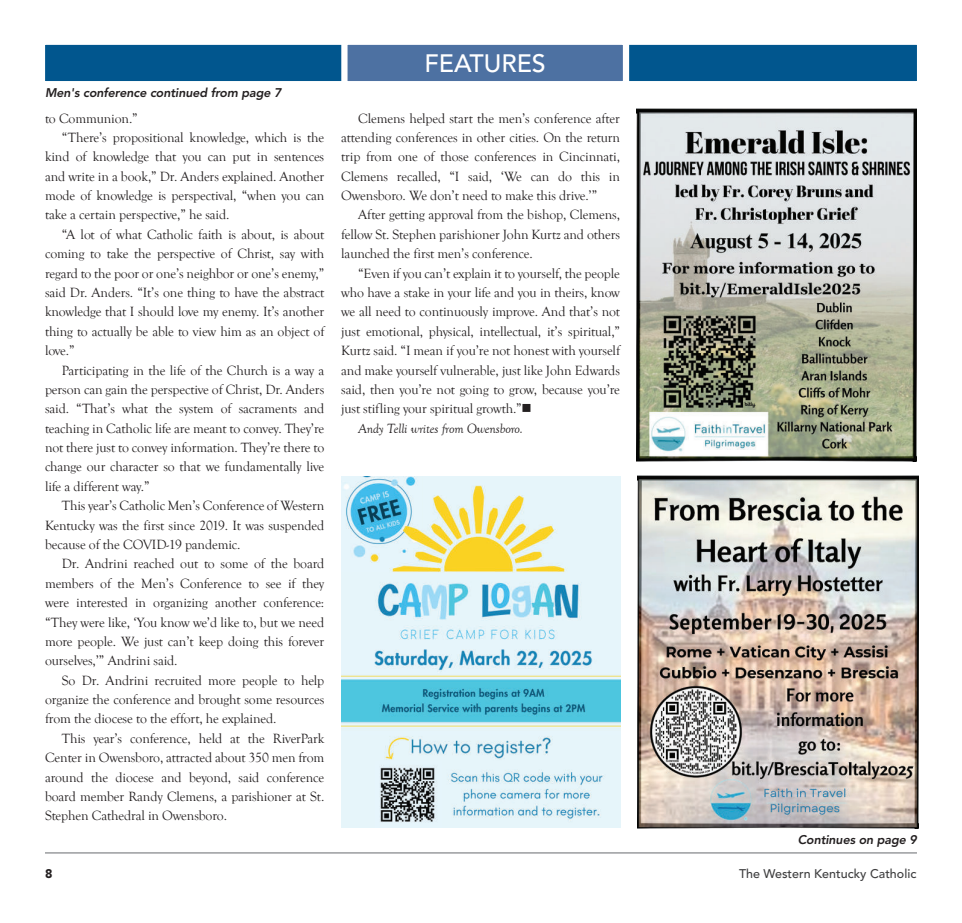
<style>
.page{position:relative;width:962px;height:923px;background:#fff}
.page>*{position:absolute;margin:0;border:0;box-sizing:border-box;transform-origin:0 0}
.t1{font:500 25px "Avenir LT Std";color:#fff}
.t2{font:13.75px/19.4px "Goudy Old Style T";letter-spacing:-.01em;color:#231f20;text-align:justify}
.t3{font:italic 13.75px "Goudy Old Style T";letter-spacing:-.01em;color:#231f20}
.t4{font:italic 800 12.5px "Avenir LT Std";letter-spacing:-.01em;color:#231f20}
.t5{font:500 12.5px "Avenir LT Std";color:#3e3e3f}
.t6{font:900 12.5px "Avenir LT Std";color:#231f20}
</style>
<div class="page">
<hr style="left:45px;top:852px;width:872px;height:1px;background:#939598">
<div style="left:45px;top:44px;width:872px;height:37px;background:#01568e"></div>
<svg style="left:338px;top:44px;width:294px;height:37px"></svg>
<img style="left:638px;top:475px;width:280px;height:353px">
<img style="left:636px;top:108px;width:281px;height:353px">
<img style="left:341px;top:476px;width:279px;height:351px">
<p class="t4" style="left:45px;top:88px;width:238px">Men's conference continued from page 7</p>
<p class="t2" style="left:45px;top:108px;width:94px">to Communion.”</p>
<p class="t2" style="left:62px;top:128px;width:264px">“There’s propositional knowledge, which is the</p>
<p class="t2" style="left:45px;top:147px;width:281px">kind of knowledge that you can put in sentences</p>
<p class="t2" style="left:45px;top:166px;width:281px">and write in a book,” Dr. Anders explained. Another</p>
<p class="t2" style="left:45px;top:186px;width:281px">mode of knowledge is perspectival, “when you can</p>
<p class="t2" style="left:45px;top:205px;width:186px">take a certain perspective,” he said.</p>
<p class="t2" style="left:62px;top:225px;width:264px">“A lot of what Catholic faith is about, is about</p>
<p class="t2" style="left:45px;top:244px;width:281px">coming to take the perspective of Christ, say with</p>
<p class="t2" style="left:45px;top:263px;width:281px">regard to the poor or one’s neighbor or one’s enemy,”</p>
<p class="t2" style="left:45px;top:283px;width:281px">said Dr. Anders. “It’s one thing to have the abstract</p>
<p class="t2" style="left:45px;top:302px;width:281px">knowledge that I should love my enemy. It’s another</p>
<p class="t2" style="left:45px;top:321px;width:281px">thing to actually be able to view him as an object of</p>
<p class="t2" style="left:45px;top:341px;width:31px">love.”</p>
<p class="t2" style="left:62px;top:360px;width:264px">Participating in the life of the Church is a way a</p>
<p class="t2" style="left:45px;top:380px;width:281px">person can gain the perspective of Christ, Dr. Anders</p>
<p class="t2" style="left:45px;top:399px;width:281px">said. “That’s what the system of sacraments and</p>
<p class="t2" style="left:45px;top:418px;width:281px">teaching in Catholic life are meant to convey. They’re</p>
<p class="t2" style="left:45px;top:438px;width:281px">not there just to convey information. They’re there to</p>
<p class="t2" style="left:45px;top:457px;width:281px">change our character so that we fundamentally live</p>
<p class="t2" style="left:45px;top:476px;width:106px">life a different way.”</p>
<p class="t2" style="left:62px;top:496px;width:264px">This year’s Catholic Men’s Conference of Western</p>
<p class="t2" style="left:45px;top:515px;width:281px">Kentucky was the first since 2019. It was suspended</p>
<p class="t2" style="left:45px;top:535px;width:197px">because of the COVID-19 pandemic.</p>
<p class="t2" style="left:62px;top:554px;width:264px">Dr. Andrini reached out to some of the board</p>
<p class="t2" style="left:45px;top:573px;width:281px">members of the Men’s Conference to see if they</p>
<p class="t2" style="left:45px;top:593px;width:281px">were interested in organizing another conference:</p>
<p class="t2" style="left:45px;top:612px;width:281px">“They were like, ‘You know we’d like to, but we need</p>
<p class="t2" style="left:45px;top:631px;width:281px">more people. We just can’t keep doing this forever</p>
<p class="t2" style="left:45px;top:651px;width:134px">ourselves,’” Andrini said.</p>
<p class="t2" style="left:62px;top:670px;width:264px">So Dr. Andrini recruited more people to help</p>
<p class="t2" style="left:45px;top:690px;width:281px">organize the conference and brought some resources</p>
<p class="t2" style="left:45px;top:709px;width:233px">from the diocese to the effort, he explained.</p>
<p class="t2" style="left:62px;top:728px;width:264px">This year’s conference, held at the RiverPark</p>
<p class="t2" style="left:45px;top:748px;width:281px">Center in Owensboro, attracted about 350 men from</p>
<p class="t2" style="left:45px;top:767px;width:281px">around the diocese and beyond, said conference</p>
<p class="t2" style="left:45px;top:786px;width:281px">board member Randy Clemens, a parishioner at St.</p>
<p class="t2" style="left:45px;top:806px;width:183px">Stephen Cathedral in Owensboro.</p>
<h1 class="t1" style="left:384px;top:49px;width:195px">ANNIVERSARIES</h1>
<h1 class="t1" style="left:424px;top:50px;width:123px">FEATURES</h1>
<p class="t2" style="left:341px;top:108px;width:280px;text-indent:17px">Clemens helped start the men’s conference after attending conferences in other cities. On the return trip from one of those conferences in Cincinnati, Clemens recalled, “I said, ‘We can do this in Owensboro. We don’t need to make this drive.’”</p>
<p class="t2" style="left:341px;top:205px;width:280px;text-indent:17px">After getting approval from the bishop, Clemens, fellow St. Stephen parishioner John Kurtz and others launched the first men’s conference.</p>
<p class="t2" style="left:358px;top:263px;width:263px">“Even if you can’t explain it to yourself, the people</p>
<p class="t2" style="left:341px;top:283px;width:280px">who have a stake in your life and you in theirs, know</p>
<p class="t2" style="left:341px;top:302px;width:280px">we all need to continuously improve. And that’s not</p>
<p class="t2" style="left:341px;top:321px;width:280px">just emotional, physical, intellectual, it’s spiritual,”</p>
<p class="t2" style="left:341px;top:341px;width:280px">Kurtz said. “I mean if you’re not honest with yourself</p>
<p class="t2" style="left:341px;top:360px;width:280px">and make yourself vulnerable, just like John Edwards</p>
<p class="t2" style="left:341px;top:380px;width:280px">said, then you’re not going to grow, because you’re</p>
<p class="t2" style="left:341px;top:399px;width:192px">just stifling your spiritual growth.”■</p>
<p class="t3" style="left:358px;top:423px;width:166px">Andy Telli writes from Owensboro.</p>
<p class="t4" style="left:798px;top:834px;width:121px">Continues on page 9</p>
<p class="t6" style="left:45px;top:868px;width:9px">8</p>
<p class="t5" style="left:739px;top:866px;width:179px">The Western Kentucky Catholic</p>
</div>
